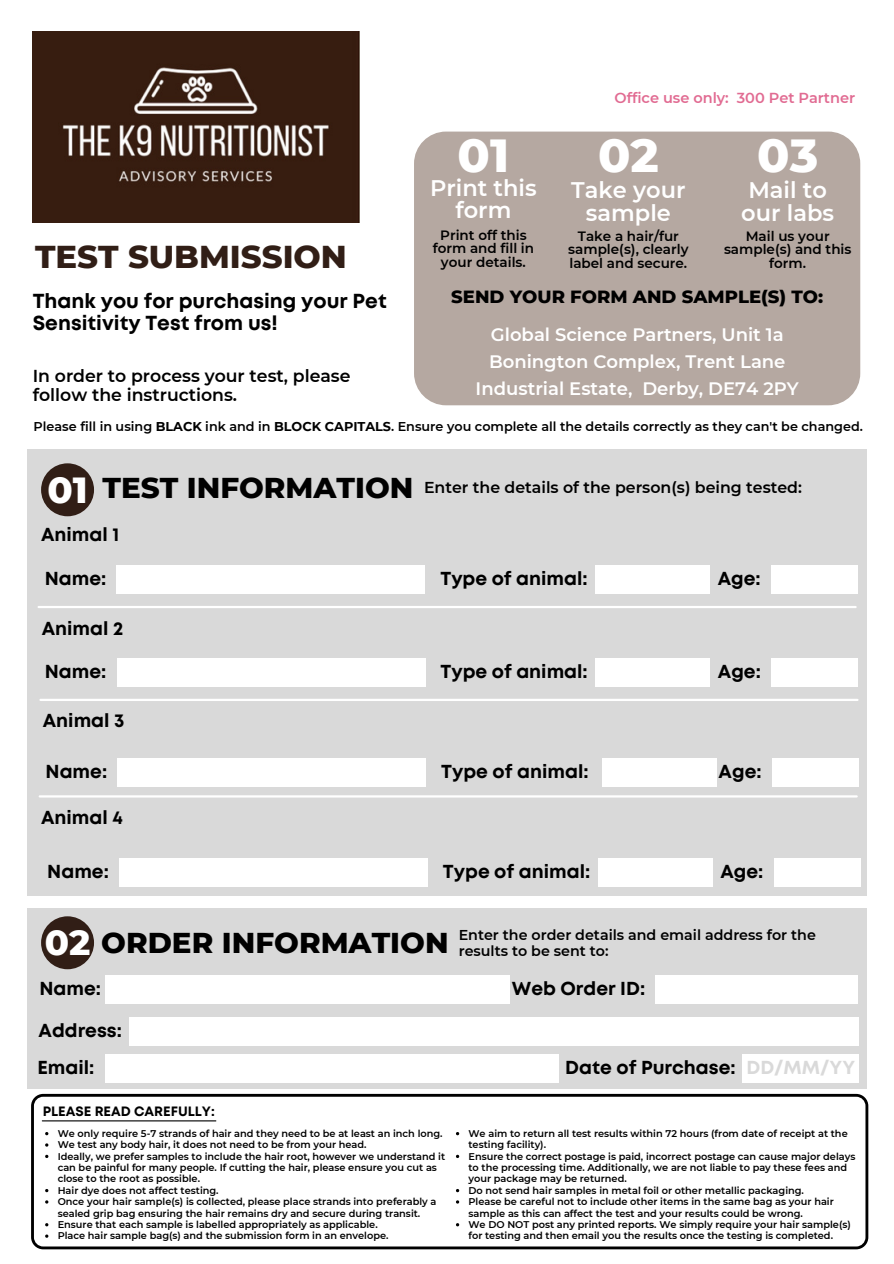
<style>
.page{position:relative;width:894px;height:1264px;background:#fff}
.page>*{position:absolute;margin:0;border:0;box-sizing:border-box;transform-origin:0 0}
.t1{font:800 47.25px "Montserrat";color:#fff}
.t2{font:800 37.05px "Montserrat";color:#fff}
.t3{font:800 35.55px "Montserrat";color:#fff}
.t4{font:800 32.25px "Montserrat";color:#311e16}
.t5{font:800 29.25px "Montserrat";color:#000}
.t6{font:600 22.5px/22.5px "Montserrat";color:#fff;text-align:center}
.t7{font:700 20.25px/22.5px "Mont";color:#000}
.t8{font:700 18.75px "Mont";color:#000}
.t9{font:700 18.75px "Mont";color:#d9d9d9}
.t10{font:600 18px/27px "Montserrat";color:#fff;text-align:center}
.t11{font:800 18px "Montserrat";color:#000}
.t12{font:600 17.25px/19.2px "Montserrat";color:#000}
.t13{font:600 15.75px "Montserrat";color:#000}
.t14{font:600 14.55px "Montserrat";color:#e16b92}
.t15{font:600 14.25px/15.8px "Montserrat";color:#000}
.t16{font:600 13.5px/13.5px "Montserrat";color:#000;text-align:center}
.t17{font:700 13.5px "Mont";color:#000}
.t18{font:600 12.75px "Montserrat";color:#000}
.t19{font:600 9.75px/11.4px "Montserrat";color:#000}
.s1{font-weight:700}
</style>
<div class="page">
<div style="left:414px;top:132px;width:446px;height:273px;background:#b5a8a1;border-radius:32px"></div>
<div style="left:27px;top:449px;width:839px;height:446px;background:#d9d9d9"></div>
<div style="left:27px;top:908px;width:839px;height:180px;background:#d9d9d9"></div>
<div style="left:41px;top:463px;width:53px;height:53px;background:#311e16;border-radius:50%"></div>
<div style="left:41px;top:916px;width:53px;height:53px;background:#311e16;border-radius:50%"></div>
<div style="left:117px;top:566px;width:308px;height:28px;background:#fff"></div>
<div style="left:595px;top:566px;width:114px;height:28px;background:#fff"></div>
<div style="left:771px;top:566px;width:86px;height:28px;background:#fff"></div>
<hr style="left:39px;top:606px;width:816px;height:2px;background:#fff">
<hr style="left:40px;top:698px;width:817px;height:3px;background:#fff">
<hr style="left:40px;top:795px;width:816px;height:2px;background:#fff">
<div style="left:105px;top:975px;width:404px;height:28px;background:#fff"></div>
<div style="left:654px;top:975px;width:203px;height:28px;background:#fff"></div>
<div style="left:128px;top:1017px;width:730px;height:28px;background:#fff"></div>
<div style="left:105px;top:1054px;width:453px;height:29px;background:#fff"></div>
<div style="left:742px;top:1054px;width:116px;height:29px;background:#fff"></div>
<svg style="left:31px;top:1093px;width:837px;height:156px"></svg>
<hr style="left:42px;top:1120px;width:174px;height:1px;background:#000">
<svg style="left:45px;top:1131px;width:3px;height:4px"></svg>
<svg style="left:45px;top:1188px;width:3px;height:4px"></svg>
<svg style="left:456px;top:1131px;width:3px;height:4px"></svg>
<svg style="left:456px;top:1188px;width:3px;height:4px"></svg>
<div style="left:117px;top:658px;width:308px;height:28px;background:#fff"></div>
<div style="left:595px;top:658px;width:114px;height:28px;background:#fff"></div>
<div style="left:771px;top:658px;width:87px;height:28px;background:#fff"></div>
<div style="left:117px;top:758px;width:309px;height:28px;background:#fff"></div>
<div style="left:602px;top:758px;width:115px;height:28px;background:#fff"></div>
<div style="left:772px;top:758px;width:86px;height:28px;background:#fff"></div>
<div style="left:119px;top:858px;width:309px;height:28px;background:#fff"></div>
<div style="left:597px;top:858px;width:115px;height:28px;background:#fff"></div>
<div style="left:773px;top:858px;width:87px;height:28px;background:#fff"></div>
<img style="left:33px;top:31px;width:326px;height:192px">
<p class="t14" style="left:614px;top:89px;width:242px">Office use only: 300 Pet Partner</p>
<p class="t1" style="left:457px;top:126px;width:53px">01</p>
<p class="t1" style="left:598px;top:126px;width:62px">02</p>
<p class="t1" style="left:757px;top:126px;width:62px">03</p>
<p class="t6" style="left:430px;top:176px;width:108px">Print this form</p>
<p class="t6" style="left:571px;top:179px;width:116px">Take your sample</p>
<p class="t6" style="left:741px;top:179px;width:94px">Mail to our labs</p>
<p class="t16" style="left:432px;top:228px;width:103px">Print off this form and fill in your details.</p>
<p class="t16" style="left:568px;top:229px;width:122px">Take a hair/fur sample(s), clearly label and secure.</p>
<p class="t16" style="left:723px;top:229px;width:129px">Mail us your sample(s) and this form.</p>
<p class="t4" style="left:35px;top:236px;width:313px">TEST SUBMISSION</p>
<p class="t7" style="left:33px;top:291px;width:355px">Thank you for purchasing your Pet<br>Sensitivity Test from us!</p>
<p class="t12" style="left:33px;top:366px;width:319px">In order to process your test, please follow the instructions.</p>
<p class="t18" style="left:34px;top:419px;width:830px">Please fill in using <span class="s1">BLACK</span> ink and in <span class="s1">BLOCK CAPITALS</span>. Ensure you complete all the details correctly as they can't be changed.</p>
<p class="t11" style="left:451px;top:286px;width:373px">SEND YOUR FORM AND SAMPLE(S) TO:</p>
<p class="t10" style="left:475px;top:321px;width:324px">Global Science Partners, Unit 1a<br>Bonington Complex, Trent Lane<br>Industrial Estate, Derby, DE74 2PY</p>
<p class="t2" style="left:48px;top:467px;width:42px">01</p>
<p class="t5" style="left:102px;top:470px;width:312px">TEST INFORMATION</p>
<p class="t13" style="left:424px;top:478px;width:379px">Enter the details of the person(s) being tested:</p>
<p class="t8" style="left:41px;top:528px;width:79px">Animal 1</p>
<p class="t8" style="left:45px;top:571px;width:63px">Name:</p>
<p class="t8" style="left:440px;top:571px;width:149px">Type of animal:</p>
<p class="t8" style="left:717px;top:571px;width:45px">Age:</p>
<p class="t8" style="left:42px;top:621px;width:83px">Animal 2</p>
<p class="t8" style="left:45px;top:664px;width:63px">Name:</p>
<p class="t8" style="left:440px;top:664px;width:149px">Type of animal:</p>
<p class="t8" style="left:717px;top:664px;width:45px">Age:</p>
<p class="t8" style="left:43px;top:713px;width:83px">Animal 3</p>
<p class="t8" style="left:46px;top:764px;width:63px">Name:</p>
<p class="t8" style="left:441px;top:764px;width:149px">Type of animal:</p>
<p class="t8" style="left:718px;top:764px;width:45px">Age:</p>
<p class="t8" style="left:41px;top:810px;width:83px">Animal 4</p>
<p class="t8" style="left:47px;top:864px;width:63px">Name:</p>
<p class="t8" style="left:443px;top:864px;width:149px">Type of animal:</p>
<p class="t8" style="left:720px;top:864px;width:45px">Age:</p>
<p class="t3" style="left:45px;top:920px;width:47px">02</p>
<p class="t5" style="left:101px;top:924px;width:349px">ORDER INFORMATION</p>
<p class="t15" style="left:458px;top:927px;width:358px">Enter the order details and email address for the results to be sent to:</p>
<p class="t8" style="left:39px;top:981px;width:63px">Name:</p>
<p class="t8" style="left:511px;top:981px;width:135px">Web Order ID:</p>
<p class="t8" style="left:39px;top:1023px;width:85px">Address:</p>
<p class="t8" style="left:565px;top:1060px;width:172px">Date of Purchase:</p>
<p class="t17" style="left:43px;top:1106px;width:173px">PLEASE READ CAREFULLY:</p>
<p class="t19" style="left:58px;top:1127px;width:386px">We only require 5-7 strands of hair and they need to be at least an inch long.</p>
<p class="t19" style="left:58px;top:1139px;width:310px">We test any body hair, it does not need to be from your head.</p>
<p class="t19" style="left:58px;top:1150px;width:389px">Ideally, we prefer samples to include the hair root, however we understand it can be painful for many people. If cutting the hair, please ensure you cut as close to the root as possible.</p>
<p class="t19" style="left:58px;top:1184px;width:162px">Hair dye does not affect testing.</p>
<p class="t19" style="left:58px;top:1195px;width:380px">Once your hair sample(s) is collected, please place strands into preferably a sealed grip bag ensuring the hair remains dry and secure during transit.</p>
<p class="t19" style="left:58px;top:1218px;width:321px">Ensure that each sample is labelled appropriately as applicable.</p>
<p class="t19" style="left:58px;top:1230px;width:332px">Place hair sample bag(s) and the submission form in an envelope.</p>
<p class="t8" style="left:37px;top:1060px;width:58px">Email:</p>
<p class="t9" style="left:746px;top:1060px;width:110px">DD/MM/YY</p>
<p class="t19" style="left:468px;top:1127px;width:380px">We aim to return all test results within 72 hours (from date of receipt at the testing facility).</p>
<p class="t19" style="left:468px;top:1150px;width:388px">Ensure the correct postage is paid, incorrect postage can cause major delays to the processing time. Additionally, we are not liable to pay these fees and your package may be returned.</p>
<p class="t19" style="left:468px;top:1184px;width:337px">Do not send hair samples in metal foil or other metallic packaging.</p>
<p class="t19" style="left:468px;top:1195px;width:367px">Please be careful not to include other items in the same bag as your hair sample as this can affect the test and your results could be wrong.</p>
<p class="t19" style="left:468px;top:1218px;width:384px">We DO NOT post any printed reports. We simply require your hair sample(s) for testing and then email you the results once the testing is completed.</p>
</div>
